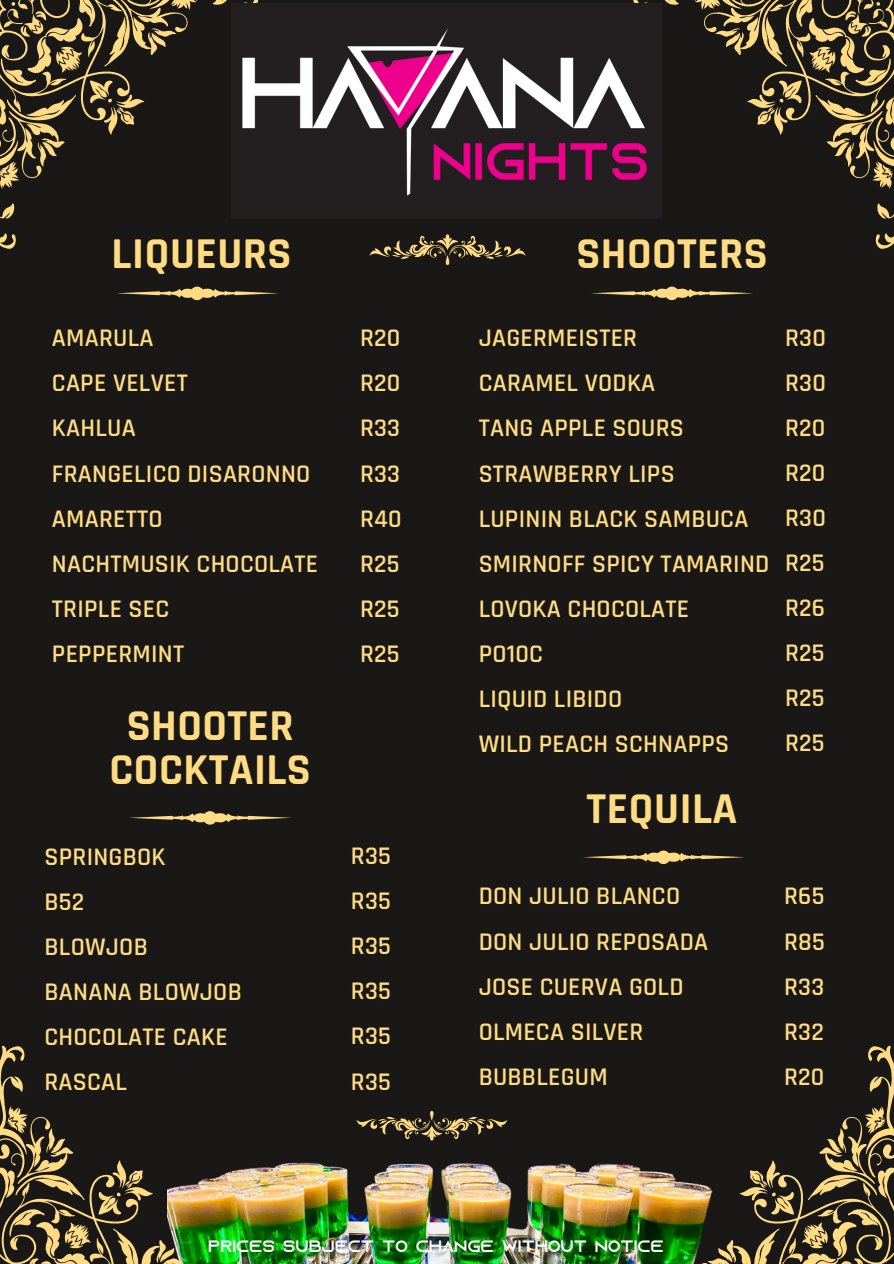
<style>
.page{position:relative;width:894px;height:1264px;background:#fff}
.page>*{position:absolute;margin:0;border:0;box-sizing:border-box;transform-origin:0 0}
.t1{font:700 44.55px/43.8px "Rajdhani";letter-spacing:.01em;color:#ffdc83;text-align:center}
.t2{font:600 25.65px/45px "Rajdhani";letter-spacing:.01em;color:#ffdc83}
.t3{font:16.5px "Azonix";color:#fcfcfc}
</style>
<div class="page">
<div style="left:0;top:0;width:893px;height:1263px;background:#191817"></div>
<svg style="left:0;top:1045px;width:168px;height:218px"></svg>
<svg style="left:727px;top:1045px;width:166px;height:218px"></svg>
<svg style="left:117px;top:286px;width:161px;height:15px"></svg>
<svg style="left:591px;top:286px;width:162px;height:15px"></svg>
<img style="left:168px;top:1140px;width:559px;height:123px">
<svg style="left:356px;top:1111px;width:151px;height:29px"></svg>
<svg style="left:369px;top:234px;width:156px;height:31px"></svg>
<svg style="left:0;top:0;width:258px;height:249px"></svg>
<svg style="left:633px;top:0;width:260px;height:249px"></svg>
<svg style="left:583px;top:850px;width:162px;height:14px"></svg>
<img style="left:232px;top:3px;width:429px;height:215px">
<svg style="left:129px;top:811px;width:162px;height:14px"></svg>
<p class="t1" style="left:112px;top:233px;width:181px">LIQUEURS</p>
<h1 class="t2" style="left:52px;top:316px;width:268px">AMARULA<br>CAPE VELVET<br>KAHLUA<br>FRANGELICO DISARONNO<br>AMARETTO<br>NACHTMUSIK CHOCOLATE<br>TRIPLE SEC<br>PEPPERMINT</h1>
<p class="t1" style="left:109px;top:705px;width:203px">SHOOTER<br>COCKTAILS</p>
<p class="t1" style="left:576px;top:233px;width:193px">SHOOTERS</p>
<p class="t2" style="left:360px;top:316px;width:43px;text-align:justify">R20<br>R20<br>R33<br>R33<br>R40<br>R25<br>R25<br>R25</p>
<p class="t2" style="left:784px;top:316px;width:42px;text-align:justify">R30<br>R30<br>R20<br>R20<br>R30<br>R25<br>R26<br>R25<br>R25<br>R25</p>
<h1 class="t2" style="left:478px;top:316px;width:292px">JAGERMEISTER<br>CARAMEL VODKA<br>TANG APPLE SOURS<br>STRAWBERRY LIPS<br>LUPININ BLACK SAMBUCA<br>SMIRNOFF SPICY TAMARIND<br>LOVOKA CHOCOLATE<br>PO10C<br>LIQUID LIBIDO<br>WILD PEACH SCHNAPPS</h1>
<h2 class="t1" style="left:586px;top:788px;width:152px">TEQUILA</h2>
<h2 class="t2" style="left:44px;top:835px;width:199px">SPRINGBOK<br>B52<br>BLOWJOB<br>BANANA BLOWJOB<br>CHOCOLATE CAKE<br>RASCAL</h2>
<h2 class="t2" style="left:351px;top:834px;width:42px;text-align:justify">R35<br>R35<br>R35<br>R35<br>R35<br>R35</h2>
<h2 class="t2" style="left:478px;top:874px;width:231px">DON JULIO BLANCO<br>DON JULIO REPOSADA<br>JOSE CUERVA GOLD<br>OLMECA SILVER<br>BUBBLEGUM</h2>
<h1 class="t2" style="left:783px;top:874px;width:42px;text-align:justify">R65<br>R85<br>R33<br>R32<br>R20</h1>
<h1 class="t3" style="left:208px;top:1239px;width:457px">PRICES SUBJECT TO CHANGE WITHOUT NOTICE</h1>
</div>
